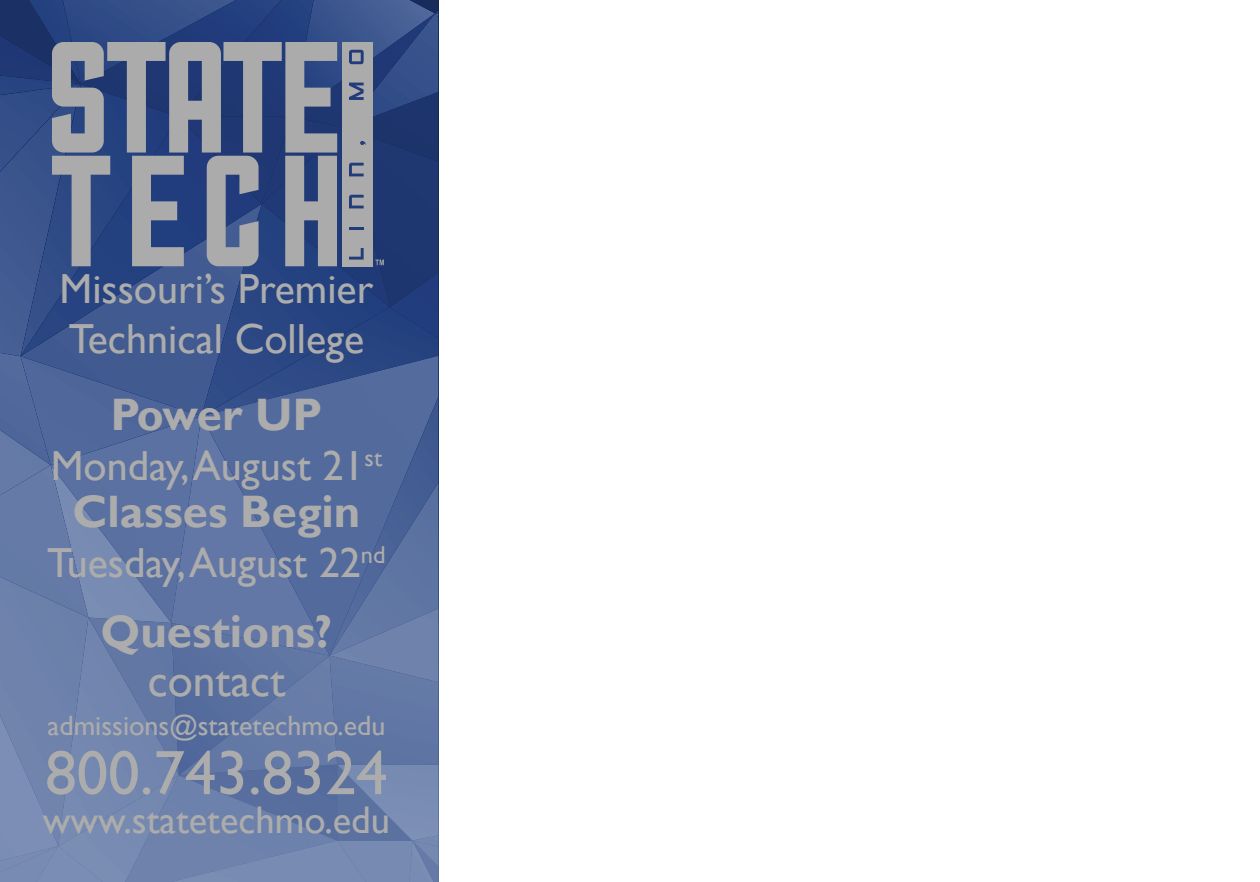
<style>
.page{position:relative;width:1260px;height:882px;background:#fff}
.page>*{position:absolute;margin:0;border:0;box-sizing:border-box;transform-origin:0 0}
.t1{font:63px "Gill Sans";color:#acacac}
.t2{font:700 45.5px "Gill Sans";color:#acacac}
.t3{font:45.5px "Gill Sans";color:#acacac}
.t4{font:42px/50.4px "Gill Sans";color:#acacac}
.t5{font:38.5px "Gill Sans";color:#acacac}
.t6{font:28px "Gill Sans";color:#acacac}
</style>
<div class="page">
<svg style="left:0;top:0;width:438px;height:882px"></svg>
<p class="t4" style="left:60px;top:264px;width:315px">Missouri’s Premier<br>Technical College</p>
<p class="t2" style="left:111px;top:387px;width:213px">Power UP</p>
<p class="t4" style="left:51px;top:441px;width:333px">Monday, August 21<sup>st</sup></p>
<p class="t2" style="left:73px;top:484px;width:290px">Classes Begin</p>
<p class="t4" style="left:47px;top:539px;width:340px">Tuesday, August 22<sup>nd</sup></p>
<p class="t2" style="left:101px;top:604px;width:233px">Questions?</p>
<p class="t3" style="left:148px;top:654px;width:139px">contact</p>
<p class="t6" style="left:48px;top:709px;width:339px">admissions@statetechmo.edu</p>
<p class="t1" style="left:45px;top:736px;width:344px">800.743.8324</p>
<p class="t5" style="left:43px;top:797px;width:349px">www.statetechmo.edu</p>
</div>
